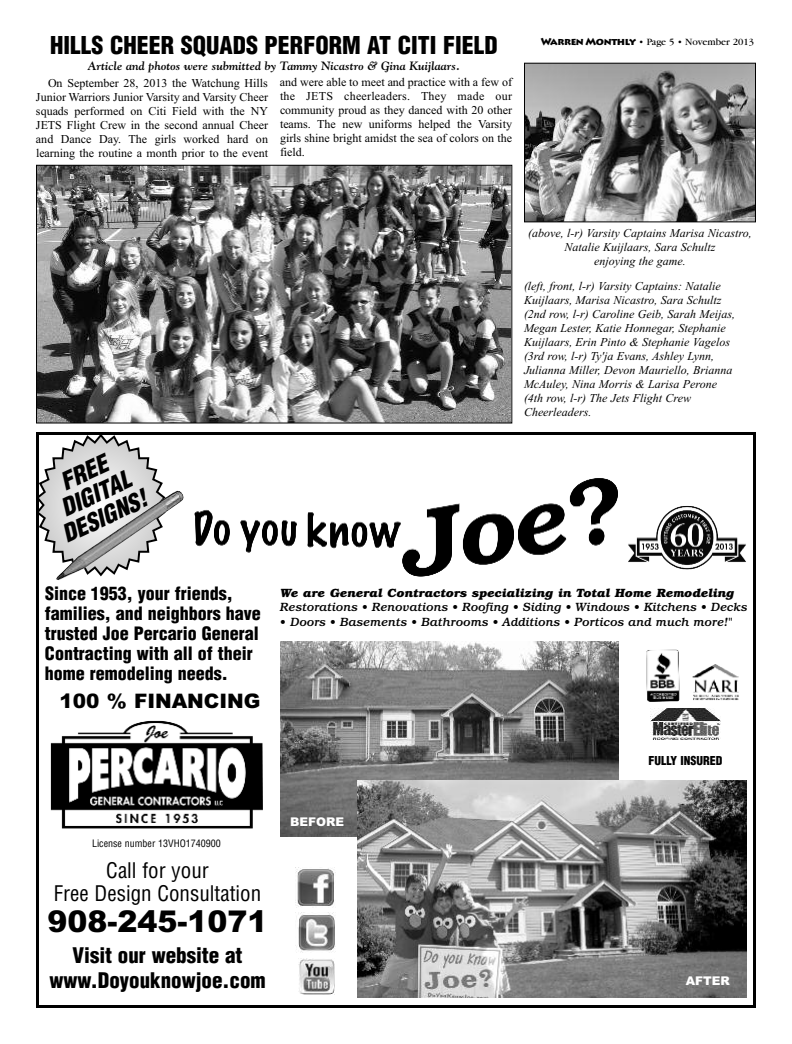
<style>
.page{position:relative;width:792px;height:1044px;background:#fff}
.page>*{position:absolute;margin:0;border:0;box-sizing:border-box;transform-origin:0 0}
.t1{font:900 30px "Arial";color:#000}
.t2{font:900 condensed 24px "Helvetica";color:#000}
.t3{font:italic 900 condensed 24px/24px "Helvetica";color:#000;text-align:center}
.t4{font:900 condensed 21px/25px "Helvetica";color:#000;text-align:center}
.t5{font:condensed 21px/23px "Helvetica";color:#000;text-align:center}
.t6{font:900 20px "Arial";color:#000}
.t7{font:900 condensed 18px/20px "Helvetica";color:#000}
.t8{font:italic 12px/14px "Times New Roman";color:#000}
.t9{font:12px/14px "Times New Roman";color:#000;text-align:justify}
.t10{font:italic 500 12px "Bookman";color:#000}
.t11{font:italic 700 12px "Goudy";color:#000}
.t12{font:italic 700 12px "Bookman";color:#000}
.t13{font:900 condensed 12px "Helvetica";color:#000}
.t14{font:900 12px "Arial";color:#fff}
.t15{font:10px "Garamond";color:#000}
.t16{font:condensed 10px "Helvetica";color:#000}
.s1{font-family:"Lithos Pro";font-weight:900}
</style>
<div class="page">
<div style="left:36px;top:432px;width:720px;height:576px;border:3px solid #000"></div>
<img style="left:280px;top:641px;width:338px;height:195px">
<img style="left:358px;top:780px;width:389px;height:218px">
<img style="left:646px;top:649px;width:33px;height:53px">
<img style="left:692px;top:664px;width:47px;height:36px">
<img style="left:194px;top:478px;width:424px;height:99px">
<img style="left:651px;top:708px;width:70px;height:32px">
<img style="left:628px;top:506px;width:118px;height:64px">
<img style="left:50px;top:720px;width:213px;height:109px">
<img style="left:298px;top:959px;width:37px;height:36px">
<img style="left:296px;top:868px;width:40px;height:40px">
<img style="left:298px;top:913px;width:38px;height:40px">
<svg style="left:36px;top:434px;width:130px;height:142px"></svg>
<img style="left:56px;top:490px;width:128px;height:90px">
<img style="left:38px;top:167px;width:472px;height:255px">
<div style="left:36px;top:165px;width:476px;height:259px;border:1px solid #000"></div>
<img style="left:526px;top:65px;width:228px;height:155px">
<div style="left:524px;top:63px;width:232px;height:159px;border:1px solid #000"></div>
<h2 class="t2" style="left:50px;top:32px;width:449px">HILLS CHEER SQUADS PERFORM AT CITI FIELD</h2>
<p class="t11" style="left:88px;top:59px;width:374px">Article and photos were submitted by Tammy Nicastro &amp; Gina Kuijlaars.</p>
<p class="t9" style="left:36px;top:75px;width:234px;text-indent:12px">On September 28, 2013 the Watchung Hills Junior Warriors Junior Varsity and Varsity Cheer squads performed on Citi Field with the NY JETS Flight Crew in the second annual Cheer and Dance Day. The girls worked hard on learning the routine a month prior to the event</p>
<p class="t9" style="left:280px;top:75px;width:234px">and were able to meet and practice with a few of the JETS cheerleaders. They made our community proud as they danced with 20 other teams. The new uniforms helped the Varsity girls shine bright amidst the sea of colors on the field.</p>
<p class="t15" style="left:541px;top:39px;width:215px"><span class="s1">WarrenMonthly</span> • Page 5 • November 2013</p>
<h2 class="t3" style="left:38px;top:482px;width:92px;rotate:-25deg">FREE<br>DIGITAL<br>DESIGNS!</h2>
<p class="t8" style="left:528px;top:226px;width:225px;text-align:center">(above, l-r) Varsity Captains Marisa Nicastro,<br>Natalie Kuijlaars, Sara Schultz<br>enjoying the game.</p>
<p class="t8" style="left:524px;top:279px;width:213px">(left, front, l-r) Varsity Captains: Natalie Kuijlaars, Marisa Nicastro, Sara Schultz (2nd row, l-r) Caroline Geib, Sarah Meijas, Megan Lester, Katie Honnegar, Stephanie Kuijlaars, Erin Pinto &amp; Stephanie Vagelos (3rd row, l-r) Ty'ja Evans, Ashley Lynn, Julianna Miller, Devon Mauriello, Brianna McAuley, Nina Morris &amp; Larisa Perone (4th row, l-r) The Jets Flight Crew Cheerleaders.</p>
<h3 class="t7" style="left:45px;top:584px;width:217px">Since 1953, your friends, families, and neighbors have trusted Joe Percario General<br>Contracting with all of their home remodeling needs.</h3>
<h3 class="t6" style="left:59px;top:689px;width:203px">100 % FINANCING</h3>
<p class="t12" style="left:280px;top:588px;width:456px">We are General Contractors specializing in Total Home Remodeling</p>
<p class="t10" style="left:280px;top:603px;width:469px">Restorations • Renovations • Roofing • Siding • Windows • Kitchens • Decks</p>
<p class="t10" style="left:280px;top:617px;width:453px">• Doors • Basements • Bathrooms • Additions • Porticos and much more!"</p>
<p class="t13" style="left:648px;top:754px;width:76px">FULLY INSURED</p>
<p class="t16" style="left:92px;top:838px;width:130px">License number 13VHO1740900</p>
<h3 class="t5" style="left:54px;top:859px;width:209px">Call for your<br>Free Design Consultation</h3>
<h1 class="t1" style="left:48px;top:904px;width:222px">908-245-1071</h1>
<h3 class="t4" style="left:49px;top:943px;width:218px">Visit our website at www.Doyouknowjoe.com</h3>
<p class="t14" style="left:290px;top:814px;width:55px">BEFORE</p>
<p class="t14" style="left:686px;top:974px;width:46px">AFTER</p>
</div>
